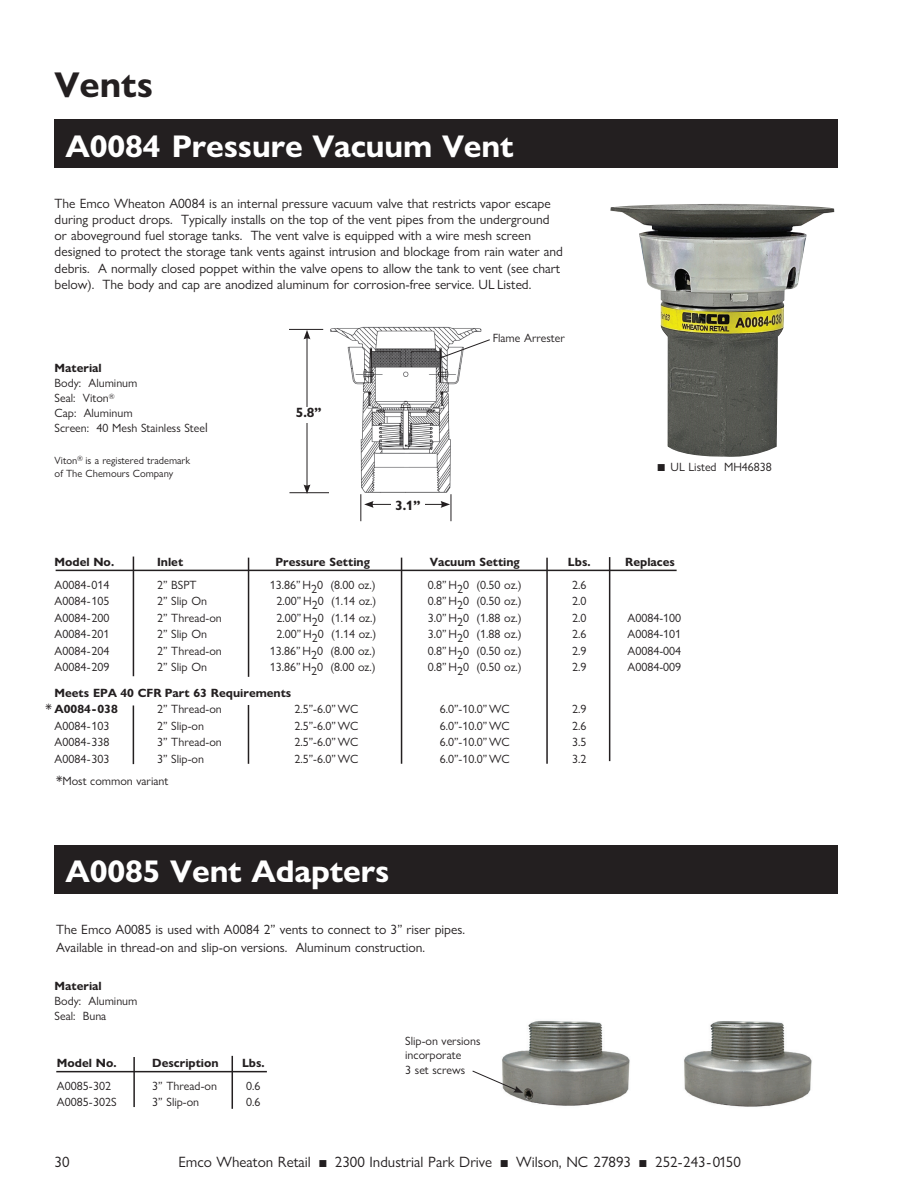
<style>
.page{position:relative;width:918px;height:1188px;background:#fff}
.page>*{position:absolute;margin:0;border:0;box-sizing:border-box;transform-origin:0 0}
.t1{font:700 36px "Gill Sans Nova";color:#231f20}
.t2{font:700 31.5px "Gill Sans Nova";letter-spacing:-.005em;color:#fff}
.t3{font:15px "Gill Sans Nova";color:#231f20}
.t4{font:13.5px/16.2px "Gill Sans Nova";color:#231f20}
.t5{font:700 13.5px "Gill Sans Nova";color:#231f20}
.t6{font:12px/15px "Gill Sans Nova";color:#231f20}
.t7{font:700 12px/16.5px "Gill Sans Nova";color:#231f20}
.t8{font:10.5px/13.5px "Gill Sans Nova";color:#231f20}
.s1{font-size:13.5px}
.s2{font-size:15px}
</style>
<div class="page">
<hr style="left:56px;top:570px;width:621px;height:1px;background:#231f20">
<hr style="left:546px;top:558px;width:2px;height:206px;background:#231f20">
<hr style="left:609px;top:557px;width:1px;height:204px;background:#231f20">
<hr style="left:401px;top:558px;width:1px;height:206px;background:#231f20">
<hr style="left:248px;top:558px;width:1px;height:119px;background:#231f20">
<hr style="left:133px;top:557px;width:1px;height:119px;background:#231f20">
<hr style="left:133px;top:705px;width:1px;height:59px;background:#231f20">
<hr style="left:248px;top:705px;width:1px;height:59px;background:#231f20">
<img style="left:610px;top:204px;width:225px;height:253px">
<hr style="left:307px;top:337px;width:1px;height:150px;background:#231f20">
<svg style="left:304px;top:484px;width:6px;height:10px"></svg>
<svg style="left:304px;top:330px;width:6px;height:9px"></svg>
<div style="left:289px;top:407px;width:39px;height:16px;background:#fff"></div>
<hr style="left:289px;top:329px;width:34px;height:1px;background:#231f20">
<hr style="left:289px;top:492px;width:71px;height:1px;background:#231f20">
<img style="left:330px;top:326px;width:152px;height:167px">
<hr style="left:371px;top:504px;width:72px;height:1px;background:#231f20">
<svg style="left:441px;top:494px;width:11px;height:27px"></svg>
<svg style="left:360px;top:494px;width:14px;height:27px"></svg>
<div style="left:391px;top:500px;width:34px;height:17px;background:#fff"></div>
<div style="left:55px;top:119px;width:783px;height:49px;background:#231f20"></div>
<img style="left:684px;top:1021px;width:128px;height:86px">
<hr style="left:56px;top:1071px;width:211px;height:1px;background:#231f20">
<hr style="left:133px;top:1057px;width:2px;height:50px;background:#231f20">
<hr style="left:232px;top:1056px;width:1px;height:53px;background:#231f20">
<img style="left:502px;top:1020px;width:128px;height:86px">
<svg style="left:472px;top:1070px;width:51px;height:23px"></svg>
<div style="left:55px;top:845px;width:783px;height:49px;background:#231f20"></div>
<svg style="left:438px;top:339px;width:52px;height:20px"></svg>
<h1 class="t1" style="left:55px;top:73px;width:100px">Vents</h1>
<h2 class="t2" style="left:65px;top:135px;width:450px">A0084 Pressure Vacuum Vent</h2>
<p class="t4" style="left:55px;top:197px;width:510px">The Emco Wheaton A0084 is an internal pressure vacuum valve that restricts vapor escape during product drops. Typically installs on the top of the vent pipes from the underground or aboveground fuel storage tanks. The vent valve is equipped with a wire mesh screen designed to protect the storage tank vents against intrusion and blockage from rain water and debris. A normally closed poppet within the valve opens to allow the tank to vent (see chart below). The body and cap are anodized aluminum for corrosion-free service. UL Listed.</p>
<p class="t7" style="left:55px;top:361px;width:49px">Material</p>
<p class="t6" style="left:55px;top:377px;width:155px">Body: Aluminum<br>Seal: Viton<sup>®<br></sup>Cap: Aluminum<br>Screen: 40 Mesh Stainless Stee<span class="s1">l</span></p>
<p class="t8" style="left:55px;top:455px;width:137px">Viton<sup>®</sup> is a registered trademark of The Chemours Company</p>
<p class="t5" style="left:296px;top:408px;width:27px">5.8”</p>
<p class="t5" style="left:395px;top:500px;width:27px">3.1”</p>
<p class="t6" style="left:493px;top:332px;width:74px">Flame Arrester</p>
<p class="t6" style="left:657px;top:461px;width:117px"><span class="s2">■</span> UL Listed MH46838</p>
<p class="t7" style="left:55px;top:555px;width:61px">Model No.</p>
<p class="t7" style="left:157px;top:555px;width:28px">Inlet</p>
<p class="t7" style="left:275px;top:555px;width:96px">Pressure Setting</p>
<p class="t7" style="left:430px;top:555px;width:92px">Vacuum Setting</p>
<p class="t7" style="left:568px;top:555px;width:24px">Lbs.</p>
<p class="t7" style="left:625px;top:555px;width:51px">Replaces</p>
<p class="t6" style="left:55px;top:579px;width:56px">A0084-014</p>
<p class="t6" style="left:157px;top:579px;width:41px">2” BSPT</p>
<p class="t6" style="left:270px;top:579px;width:107px">13.86” H20 (8.00 oz.)</p>
<p class="t6" style="left:428px;top:579px;width:95px">0.8” H20 (0.50 oz.)</p>
<p class="t6" style="left:572px;top:579px;width:16px">2.6</p>
<p class="t6" style="left:55px;top:595px;width:56px">A0084-105</p>
<p class="t6" style="left:157px;top:595px;width:51px">2” Slip On</p>
<p class="t6" style="left:276px;top:595px;width:101px">2.00” H20 (1.14 oz.)</p>
<p class="t6" style="left:428px;top:595px;width:95px">0.8” H20 (0.50 oz.)</p>
<p class="t6" style="left:572px;top:595px;width:16px">2.0</p>
<p class="t6" style="left:55px;top:612px;width:56px">A0084-200</p>
<p class="t6" style="left:157px;top:612px;width:66px">2” Thread-on</p>
<p class="t6" style="left:276px;top:612px;width:101px">2.00” H20 (1.14 oz.)</p>
<p class="t6" style="left:428px;top:612px;width:95px">3.0” H20 (1.88 oz.)</p>
<p class="t6" style="left:572px;top:612px;width:16px">2.0</p>
<p class="t6" style="left:628px;top:612px;width:55px">A0084-100</p>
<p class="t6" style="left:55px;top:628px;width:56px">A0084-201</p>
<p class="t6" style="left:157px;top:628px;width:51px">2” Slip On</p>
<p class="t6" style="left:276px;top:628px;width:101px">2.00” H20 (1.14 oz.)</p>
<p class="t6" style="left:428px;top:628px;width:95px">3.0” H20 (1.88 oz.)</p>
<p class="t6" style="left:572px;top:628px;width:16px">2.6</p>
<p class="t6" style="left:628px;top:628px;width:55px">A0084-101</p>
<p class="t6" style="left:55px;top:645px;width:56px">A0084-204</p>
<p class="t6" style="left:157px;top:645px;width:66px">2” Thread-on</p>
<p class="t6" style="left:270px;top:645px;width:107px">13.86” H20 (8.00 oz.)</p>
<p class="t6" style="left:428px;top:645px;width:95px">0.8” H20 (0.50 oz.)</p>
<p class="t6" style="left:572px;top:645px;width:16px">2.9</p>
<p class="t6" style="left:628px;top:645px;width:55px">A0084-004</p>
<p class="t6" style="left:55px;top:661px;width:56px">A0084-209</p>
<p class="t6" style="left:157px;top:661px;width:51px">2” Slip On</p>
<p class="t6" style="left:270px;top:661px;width:107px">13.86” H20 (8.00 oz.)</p>
<p class="t6" style="left:428px;top:661px;width:95px">0.8” H20 (0.50 oz.)</p>
<p class="t6" style="left:572px;top:661px;width:16px">2.9</p>
<p class="t6" style="left:628px;top:661px;width:55px">A0084-009</p>
<p class="t7" style="left:55px;top:686px;width:238px">Meets EPA 40 CFR Part 63 Requirements<br>A0084-038</p>
<p class="t4" style="left:46px;top:702px;width:8px">*</p>
<p class="t6" style="left:157px;top:703px;width:66px">2” Thread-on</p>
<p class="t6" style="left:294px;top:703px;width:65px">2.5”-6.0” WC</p>
<p class="t6" style="left:440px;top:703px;width:71px">6.0”-10.0” WC</p>
<p class="t6" style="left:572px;top:703px;width:16px">2.9</p>
<p class="t6" style="left:55px;top:720px;width:56px">A0084-103</p>
<p class="t6" style="left:157px;top:720px;width:48px">2” Slip-on</p>
<p class="t6" style="left:294px;top:720px;width:65px">2.5”-6.0” WC</p>
<p class="t6" style="left:440px;top:720px;width:71px">6.0”-10.0” WC</p>
<p class="t6" style="left:572px;top:720px;width:16px">2.6</p>
<p class="t6" style="left:55px;top:736px;width:56px">A0084-338</p>
<p class="t6" style="left:157px;top:736px;width:66px">3” Thread-on</p>
<p class="t6" style="left:294px;top:736px;width:65px">2.5”-6.0” WC</p>
<p class="t6" style="left:440px;top:736px;width:71px">6.0”-10.0” WC</p>
<p class="t6" style="left:572px;top:736px;width:16px">3.5</p>
<p class="t6" style="left:55px;top:753px;width:56px">A0084-303</p>
<p class="t6" style="left:157px;top:753px;width:48px">3” Slip-on</p>
<p class="t6" style="left:294px;top:753px;width:65px">2.5”-6.0” WC</p>
<p class="t6" style="left:440px;top:753px;width:71px">6.0”-10.0” WC</p>
<p class="t6" style="left:572px;top:753px;width:16px">3.2</p>
<p class="t6" style="left:56px;top:775px;width:114px"><span class="s1">*</span>Most common variant</p>
<h2 class="t2" style="left:65px;top:861px;width:325px">A0085 Vent Adapters</h2>
<p class="t4" style="left:56px;top:922px;width:410px;line-height:18px">The Emco A0085 is used with A0084 2” vents to connect to 3” riser pipes.<br>Available in thread-on and slip-on versions. Aluminum construction.</p>
<p class="t7" style="left:55px;top:979px;width:49px">Material</p>
<p class="t6" style="left:55px;top:995px;width:84px">Body: Aluminum<br>Seal: Buna</p>
<p class="t7" style="left:57px;top:1056px;width:61px">Model No.</p>
<p class="t7" style="left:152px;top:1056px;width:68px">Description</p>
<p class="t7" style="left:242px;top:1056px;width:24px">Lbs.</p>
<p class="t6" style="left:57px;top:1079px;width:56px">A0085-302</p>
<p class="t6" style="left:152px;top:1079px;width:66px">3” Thread-on</p>
<p class="t6" style="left:246px;top:1079px;width:16px">0.6</p>
<p class="t6" style="left:57px;top:1096px;width:61px">A0085-302S</p>
<p class="t6" style="left:152px;top:1096px;width:48px">3” Slip-on</p>
<p class="t6" style="left:246px;top:1096px;width:16px">0.6</p>
<p class="t6" style="left:405px;top:1035px;width:77px;line-height:14.4px">Slip-on versions incorporate<br>3 set screws</p>
<p class="t3" style="left:55px;top:1157px;width:16px">30</p>
<p class="t3" style="left:178px;top:1157px;width:564px">Emco Wheaton Retail ■ 2300 Industrial Park Drive ■ Wilson, NC 27893 ■ 252-243-0150</p>
</div>
